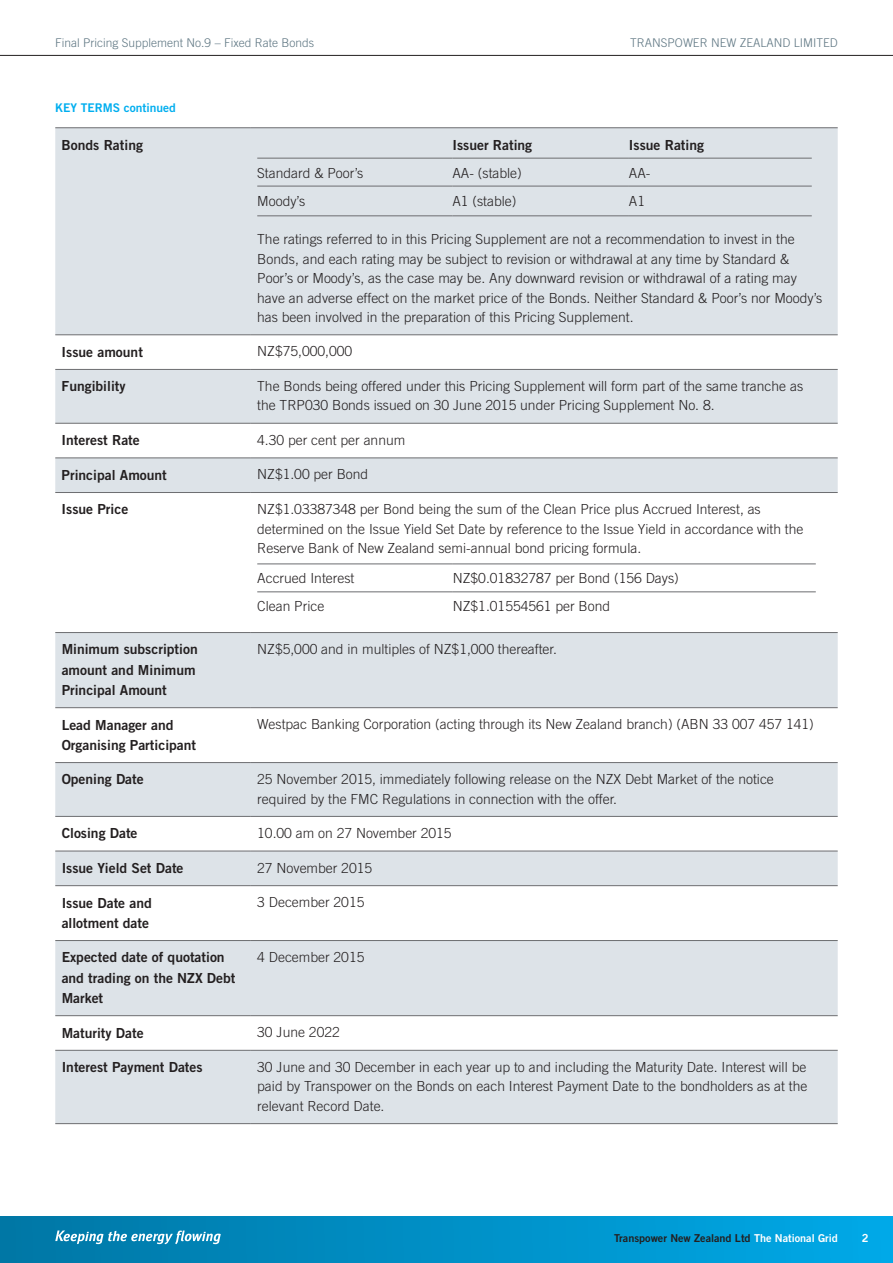
<style>
.page{position:relative;width:893px;height:1263px;background:#fff}
.page>*{position:absolute;margin:0;border:0;box-sizing:border-box;transform-origin:0 0}
.t1{font:300 13.8px/19.5px "Trade Gothic";color:#231f20}
.t2{font:13.8px/20.2px "Trade Gothic Bold Two";color:#231f20}
.t3{font:300 12px "Trade Gothic";color:#5e7682}
.t4{font:12px "Trade Gothic Bold Two";color:#00aeef}
.t5{font:11.1px "Trade Gothic Bold Two";color:#fff}
.t6{font:10.8px "Trade Gothic Bold Two";color:#231f20}
.s1{color:#fff}
</style>
<div class="page">
<hr style="left:0;top:55px;width:893px;height:1px;background:#231f20">
<div style="left:0;top:1216px;width:893px;height:47px;background:linear-gradient(to right,#0077a5,#00a9e7)"></div>
<svg style="left:55px;top:1230px;width:166px;height:14px"></svg>
<div style="left:55px;top:128px;width:783px;height:995px;background:#dde3e8"></div>
<svg style="left:55px;top:336px;width:783px;height:714px"></svg>
<hr style="left:55px;top:127px;width:196px;height:1px;background:#6c6d70">
<hr style="left:251px;top:127px;width:587px;height:1px;background:#6c6d70">
<hr style="left:55px;top:335px;width:196px;height:1px;background:#6c6d70">
<hr style="left:251px;top:335px;width:587px;height:1px;background:#6c6d70">
<hr style="left:55px;top:369px;width:196px;height:1px;background:#6c6d70">
<hr style="left:251px;top:369px;width:587px;height:1px;background:#6c6d70">
<hr style="left:55px;top:423px;width:196px;height:1px;background:#6c6d70">
<hr style="left:251px;top:423px;width:587px;height:1px;background:#6c6d70">
<hr style="left:55px;top:458px;width:196px;height:1px;background:#6c6d70">
<hr style="left:251px;top:458px;width:587px;height:1px;background:#6c6d70">
<hr style="left:55px;top:492px;width:196px;height:1px;background:#6c6d70">
<hr style="left:251px;top:492px;width:587px;height:1px;background:#6c6d70">
<hr style="left:55px;top:632px;width:196px;height:1px;background:#6c6d70">
<hr style="left:251px;top:632px;width:587px;height:1px;background:#6c6d70">
<hr style="left:55px;top:707px;width:196px;height:1px;background:#6c6d70">
<hr style="left:251px;top:707px;width:587px;height:1px;background:#6c6d70">
<hr style="left:55px;top:762px;width:196px;height:1px;background:#6c6d70">
<hr style="left:251px;top:762px;width:587px;height:1px;background:#6c6d70">
<hr style="left:55px;top:816px;width:196px;height:1px;background:#6c6d70">
<hr style="left:251px;top:816px;width:587px;height:1px;background:#6c6d70">
<hr style="left:55px;top:851px;width:196px;height:1px;background:#6c6d70">
<hr style="left:251px;top:851px;width:587px;height:1px;background:#6c6d70">
<hr style="left:55px;top:885px;width:196px;height:1px;background:#6c6d70">
<hr style="left:251px;top:885px;width:587px;height:1px;background:#6c6d70">
<hr style="left:55px;top:940px;width:196px;height:1px;background:#6c6d70">
<hr style="left:251px;top:940px;width:587px;height:1px;background:#6c6d70">
<hr style="left:55px;top:1015px;width:196px;height:1px;background:#6c6d70">
<hr style="left:251px;top:1015px;width:587px;height:1px;background:#6c6d70">
<hr style="left:55px;top:1050px;width:196px;height:1px;background:#6c6d70">
<hr style="left:251px;top:1050px;width:587px;height:1px;background:#6c6d70">
<hr style="left:55px;top:1123px;width:196px;height:1px;background:#6c6d70">
<hr style="left:251px;top:1123px;width:587px;height:1px;background:#6c6d70">
<hr style="left:257px;top:158px;width:195px;height:1px;background:#6c6d70">
<hr style="left:452px;top:158px;width:177px;height:1px;background:#6c6d70">
<hr style="left:629px;top:158px;width:183px;height:1px;background:#6c6d70">
<hr style="left:257px;top:186px;width:195px;height:1px;background:#6c6d70">
<hr style="left:452px;top:186px;width:177px;height:1px;background:#6c6d70">
<hr style="left:629px;top:186px;width:183px;height:1px;background:#6c6d70">
<hr style="left:257px;top:216px;width:195px;height:1px;background:#6c6d70">
<hr style="left:452px;top:216px;width:177px;height:1px;background:#6c6d70">
<hr style="left:629px;top:216px;width:183px;height:1px;background:#6c6d70">
<hr style="left:257px;top:564px;width:196px;height:1px;background:#6c6d70">
<hr style="left:453px;top:564px;width:363px;height:1px;background:#6c6d70">
<hr style="left:257px;top:592px;width:196px;height:1px;background:#6c6d70">
<hr style="left:453px;top:592px;width:363px;height:1px;background:#6c6d70">
<p class="t3" style="left:55px;top:35px;width:260px">Final Pricing Supplement No.9 – Fixed Rate Bonds</p>
<p class="t3" style="left:630px;top:35px;width:209px">TRANSPOWER NEW ZEALAND LIMITED</p>
<p class="t4" style="left:55px;top:100px;width:122px">KEY TERMS continued</p>
<p class="t2" style="left:62px;top:134px;width:83px">Bonds Rating</p>
<p class="t2" style="left:452px;top:134px;width:81px">Issuer Rating</p>
<p class="t2" style="left:629px;top:134px;width:77px">Issue Rating</p>
<p class="t1" style="left:257px;top:163px;width:108px">Standard &amp; Poor’s</p>
<p class="t1" style="left:452px;top:163px;width:71px">AA- (stable)</p>
<p class="t1" style="left:629px;top:163px;width:23px">AA-</p>
<p class="t1" style="left:257px;top:191px;width:50px">Moody’s</p>
<p class="t1" style="left:452px;top:191px;width:65px">A1 (stable)</p>
<p class="t1" style="left:629px;top:191px;width:18px">A1</p>
<p class="t1" style="left:257px;top:229px;width:567px">The ratings referred to in this Pricing Supplement are not a recommendation to invest in the Bonds, and each rating may be subject to revision or withdrawal at any time by Standard &amp; Poor’s or Moody’s, as the case may be. Any downward revision or withdrawal of a rating may have an adverse effect on the market price of the Bonds. Neither Standard &amp; Poor’s nor Moody’s has been involved in the preparation of this Pricing Supplement.</p>
<p class="t2" style="left:62px;top:341px;width:83px">Issue amount</p>
<p class="t1" style="left:257px;top:341px;width:96px">NZ$75,000,000</p>
<p class="t2" style="left:62px;top:376px;width:66px">Fungibility</p>
<p class="t1" style="left:257px;top:376px;width:547px">The Bonds being offered under this Pricing Supplement will form part of the same tranche as the TRP030 Bonds issued on 30 June 2015 under Pricing Supplement No. 8.</p>
<p class="t2" style="left:62px;top:430px;width:80px">Interest Rate</p>
<p class="t1" style="left:257px;top:430px;width:150px">4.30 per cent per annum</p>
<p class="t2" style="left:62px;top:464px;width:107px">Principal Amount</p>
<p class="t1" style="left:257px;top:465px;width:113px">NZ$1.00 per Bond</p>
<p class="t2" style="left:62px;top:499px;width:68px">Issue Price</p>
<p class="t1" style="left:257px;top:499px;width:548px">NZ$1.03387348 per Bond being the sum of the Clean Price plus Accrued Interest, as determined on the Issue Yield Set Date by reference to the Issue Yield in accordance with the<br>Reserve Bank of New Zealand semi-annual bond pricing formula.</p>
<p class="t1" style="left:257px;top:568px;width:99px">Accrued Interest</p>
<p class="t1" style="left:453px;top:568px;width:227px">NZ$0.01832787 per Bond (156 Days)</p>
<p class="t1" style="left:257px;top:596px;width:69px">Clean Price</p>
<p class="t1" style="left:453px;top:596px;width:159px">NZ$1.01554561 per Bond</p>
<p class="t2" style="left:62px;top:639px;width:138px">Minimum subscription amount and Minimum<br>Principal Amount</p>
<p class="t1" style="left:257px;top:639px;width:301px">NZ$5,000 and in multiples of NZ$1,000 thereafter.</p>
<p class="t2" style="left:62px;top:714px;width:136px">Lead Manager and<br>Organising Participant</p>
<p class="t1" style="left:257px;top:714px;width:558px">Westpac Banking Corporation (acting through its New Zealand branch) (ABN 33 007 457 141)</p>
<p class="t2" style="left:62px;top:769px;width:84px">Opening Date</p>
<p class="t1" style="left:257px;top:769px;width:518px">25 November 2015, immediately following release on the NZX Debt Market of the notice required by the FMC Regulations in connection with the offer.</p>
<p class="t2" style="left:62px;top:823px;width:77px">Closing Date</p>
<p class="t1" style="left:257px;top:823px;width:196px">10.00 am on 27 November 2015</p>
<p class="t2" style="left:62px;top:857px;width:123px">Issue Yield Set Date</p>
<p class="t1" style="left:257px;top:858px;width:116px">27 November 2015</p>
<p class="t2" style="left:62px;top:892px;width:92px">Issue Date and allotment date</p>
<p class="t1" style="left:257px;top:892px;width:109px">3 December 2015</p>
<p class="t2" style="left:62px;top:947px;width:175px">Expected date of quotation and trading on the NZX Debt<br>Market</p>
<p class="t1" style="left:257px;top:947px;width:109px">4 December 2015</p>
<p class="t2" style="left:62px;top:1022px;width:84px">Maturity Date</p>
<p class="t1" style="left:257px;top:1022px;width:84px">30 June 2022</p>
<p class="t2" style="left:62px;top:1057px;width:143px">Interest Payment Dates</p>
<p class="t1" style="left:257px;top:1057px;width:552px;text-align:justify">30 June and 30 December in each year up to and including the Maturity Date. Interest will be paid by Transpower on the Bonds on each Interest Payment Date to the bondholders as at the relevant Record Date.</p>
<p class="t6" style="left:614px;top:1231px;width:225px">Transpower New Zealand Ltd <span class="s1">The National Grid</span></p>
<p class="t5" style="left:862px;top:1231px;width:8px">2</p>
</div>
